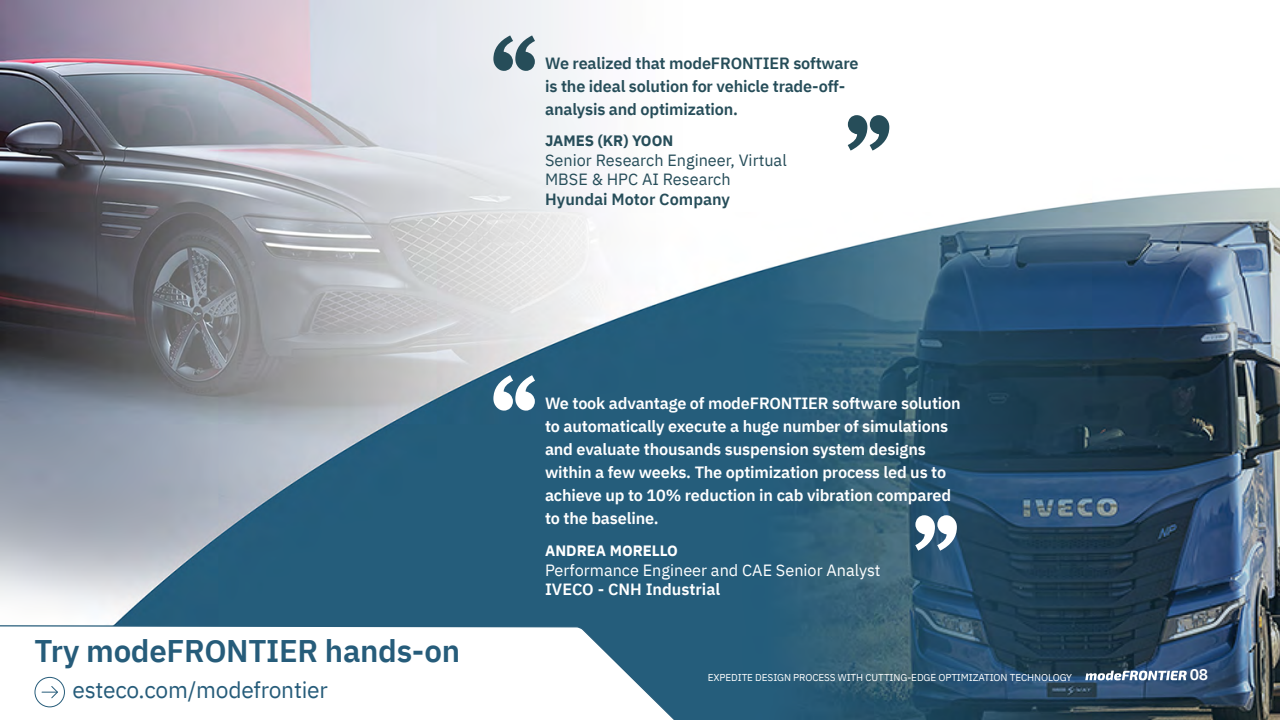
<style>
.page{position:relative;width:1280px;height:720px;background:#fff}
.page>*{position:absolute;margin:0;border:0;box-sizing:border-box;transform-origin:0 0}
.t1{font:600 31.25px "IBM Plex Sans";letter-spacing:-.01em;color:#265c7a}
.t2{font:22.75px "IBM Plex Sans";letter-spacing:-.01em;color:#265c7a}
.t3{font:600 16.25px/23.1px "IBM Plex Sans";letter-spacing:-.01em;color:#fff}
.t4{font:600 16.25px/23.1px "IBM Plex Sans";letter-spacing:-.01em;color:#264d59}
.t5{font:16.25px/19.5px "IBM Plex Sans";color:#264d59}
.t6{font:16.25px "IBM Plex Sans";color:#fff}
.t7{font:600 15.62px "IBM Plex Sans";color:#fff}
.t8{font:700 15px "IBM Plex Sans";color:#264d59}
.t9{font:700 15px "IBM Plex Sans";color:#fff}
.t10{font:10px "IBM Plex Sans";letter-spacing:-.01em;color:#fff}
</style>
<div class="page">
<img style="left:0;top:0;width:1280px;height:720px">
<svg style="left:0;top:625px;width:681px;height:95px"></svg>
<div style="left:35px;top:677px;width:30px;height:30px;border:1px solid #265c7a;border-radius:50%"></div>
<svg style="left:42px;top:685px;width:17px;height:14px"></svg>
<svg style="left:848px;top:115px;width:41px;height:36px"></svg>
<svg style="left:493px;top:35px;width:42px;height:36px"></svg>
<svg style="left:1085px;top:671px;width:102px;height:9px"></svg>
<svg style="left:915px;top:515px;width:42px;height:36px"></svg>
<svg style="left:493px;top:375px;width:42px;height:36px"></svg>
<h1 class="t1" style="left:35px;top:627px;width:427px">Try modeFRONTIER hands-on</h1>
<h2 class="t2" style="left:73px;top:672px;width:257px">esteco.com/modefrontier</h2>
<p class="t4" style="left:545px;top:50px;width:315px">We realized that modeFRONTIER software is the ideal solution for vehicle trade-off&shy;analysis and optimization.</p>
<p class="t8" style="left:545px;top:129px;width:130px">JAMES (KR) YOON</p>
<p class="t5" style="left:545px;top:149px;width:243px">Senior Research Engineer, Virtual<br>MBSE &amp; HPC AI Research</p>
<p class="t4" style="left:545px;top:186px;width:186px">Hyundai Motor Company</p>
<p class="t3" style="left:545px;top:390px;width:417px">We took advantage of modeFRONTIER software solution to automatically execute a huge number of simulations and evaluate thousands suspension system designs within a few weeks. The optimization process led us to achieve up to 10% reduction in cab vibration compared to the baseline.</p>
<p class="t9" style="left:545px;top:539px;width:134px">ANDREA MORELLO</p>
<p class="t6" style="left:545px;top:557px;width:337px">Performance Engineer and CAE Senior Analyst</p>
<p class="t3" style="left:545px;top:576px;width:177px">IVECO - CNH Industrial</p>
<p class="t10" style="left:708px;top:669px;width:366px">EXPEDITE DESIGN PROCESS WITH CUTTING-EDGE OPTIMIZATION TECHNOLOGY</p>
<p class="t7" style="left:1190px;top:663px;width:20px">08</p>
</div>
